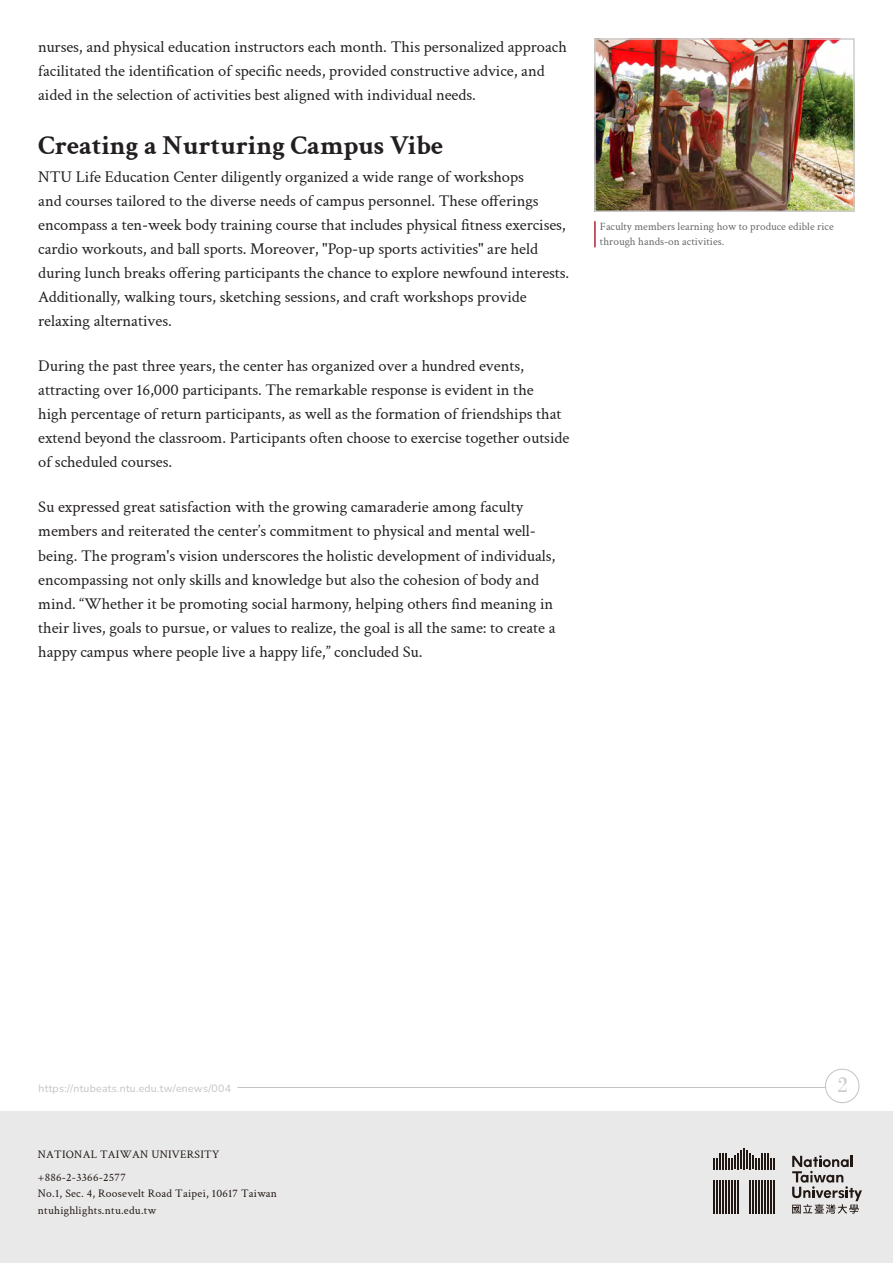
<style>
.page{position:relative;width:893px;height:1263px;background:#fff}
.page>*{position:absolute;margin:0;border:0;box-sizing:border-box;transform-origin:0 0}
.t1{font:700 27px "Crimson Text";letter-spacing:-.005em;color:#231f20}
.t2{font:22.5px "Bodoni";color:#ccc}
.t3{font:16.5px/24px "Crimson Text";letter-spacing:-.005em;color:#231f20}
.t4{font:11.55px/23.1px "Crimson Text";letter-spacing:.02em;color:#211814}
.t5{font:11.25px/15px "Crimson Text";color:#666}
.t6{font:200 10.5px "Nunito";letter-spacing:.025em;color:#c2c3c5}
</style>
<div class="page">
<div style="left:0;top:1112px;width:893px;height:151px;background:#eae9e9"></div>
<hr style="left:743px;top:1148px;width:2px;height:21px;background:#211814">
<svg style="left:713px;top:1150px;width:62px;height:19px"></svg>
<hr style="left:774px;top:1180px;width:1px;height:34px;background:#211814">
<hr style="left:771px;top:1180px;width:1px;height:34px;background:#211814">
<hr style="left:768px;top:1180px;width:1px;height:34px;background:#211814">
<hr style="left:765px;top:1180px;width:1px;height:34px;background:#211814">
<hr style="left:762px;top:1180px;width:1px;height:34px;background:#211814">
<hr style="left:759px;top:1180px;width:1px;height:34px;background:#211814">
<hr style="left:756px;top:1180px;width:1px;height:34px;background:#211814">
<hr style="left:753px;top:1180px;width:1px;height:34px;background:#211814">
<hr style="left:750px;top:1180px;width:1px;height:34px;background:#211814">
<hr style="left:737px;top:1180px;width:2px;height:34px;background:#211814">
<hr style="left:734px;top:1180px;width:2px;height:34px;background:#211814">
<hr style="left:731px;top:1180px;width:2px;height:34px;background:#211814">
<hr style="left:728px;top:1180px;width:2px;height:34px;background:#211814">
<hr style="left:725px;top:1180px;width:2px;height:34px;background:#211814">
<hr style="left:722px;top:1180px;width:2px;height:34px;background:#211814">
<hr style="left:719px;top:1180px;width:2px;height:34px;background:#211814">
<hr style="left:716px;top:1180px;width:2px;height:34px;background:#211814">
<hr style="left:713px;top:1180px;width:2px;height:34px;background:#211814">
<svg style="left:792px;top:1155px;width:70px;height:59px"></svg>
<hr style="left:237px;top:1087px;width:601px;height:1px;background:#c2c3c5">
<div style="left:825px;top:1069px;width:34px;height:34px;background:#fff;border-radius:50%"></div>
<div style="left:825px;top:1069px;width:34px;height:34px;border:1px solid #c2c3c5;border-radius:50%"></div>
<img style="left:597px;top:41px;width:255px;height:168px">
<div style="left:594px;top:38px;width:261px;height:174px;border:2px solid #ccc"></div>
<hr style="left:594px;top:221px;width:2px;height:26px;background:#b12637">
<p class="t3" style="left:38px;top:34px;width:530px">nurses, and physical education instructors each month. This personalized approach facilitated the identification of specific needs, provided constructive advice, and aided in the selection of activities best aligned with individual needs.</p>
<p class="t1" style="left:38px;top:125px;width:406px">Creating a Nurturing Campus Vibe</p>
<p class="t3" style="left:38px;top:164px;width:533px">NTU Life Education Center diligently organized a wide range of workshops<br>and courses tailored to the diverse needs of campus personnel. These offerings encompass a ten-week body training course that includes physical fitness exercises, cardio workouts, and ball sports. Moreover, "Pop-up sports activities" are held during lunch breaks offering participants the chance to explore newfound interests.<br>Additionally, walking tours, sketching sessions, and craft workshops provide relaxing alternatives.</p>
<p class="t3" style="left:38px;top:353px;width:533px">During the past three years, the center has organized over a hundred events, attracting over 16,000 participants. The remarkable response is evident in the<br>high percentage of return participants, as well as the formation of friendships that extend beyond the classroom. Participants often choose to exercise together outside of scheduled courses.</p>
<p class="t3" style="left:38px;top:494px;width:519px">Su expressed great satisfaction with the growing camaraderie among faculty members and reiterated the center’s commitment to physical and mental well&shy;being. The program's vision underscores the holistic development of individuals, encompassing not only skills and knowledge but also the cohesion of body and mind. “Whether it be promoting social harmony, helping others find meaning in their lives, goals to pursue, or values to realize, the goal is all the same: to create a happy campus where people live a happy life,” concluded Su.</p>
<p class="t5" style="left:600px;top:219px;width:235px">Faculty members learning how to produce edible rice through hands-on activities.</p>
<p class="t6" style="left:39px;top:1081px;width:194px">https://ntubeats.ntu.edu.tw/enews/004</p>
<p class="t2" style="left:837px;top:1072px;width:13px">2</p>
<p class="t4" style="left:38px;top:1142px;width:183px">NATIONAL TAIWAN UNIVERSITY +886-2-3366-2577</p>
<p class="t4" style="left:38px;top:1185px;width:241px;line-height:16.8px">No.1, Sec. 4, Roosevelt Road Taipei, 10617 Taiwan ntuhighlights.ntu.edu.tw</p>
</div>
